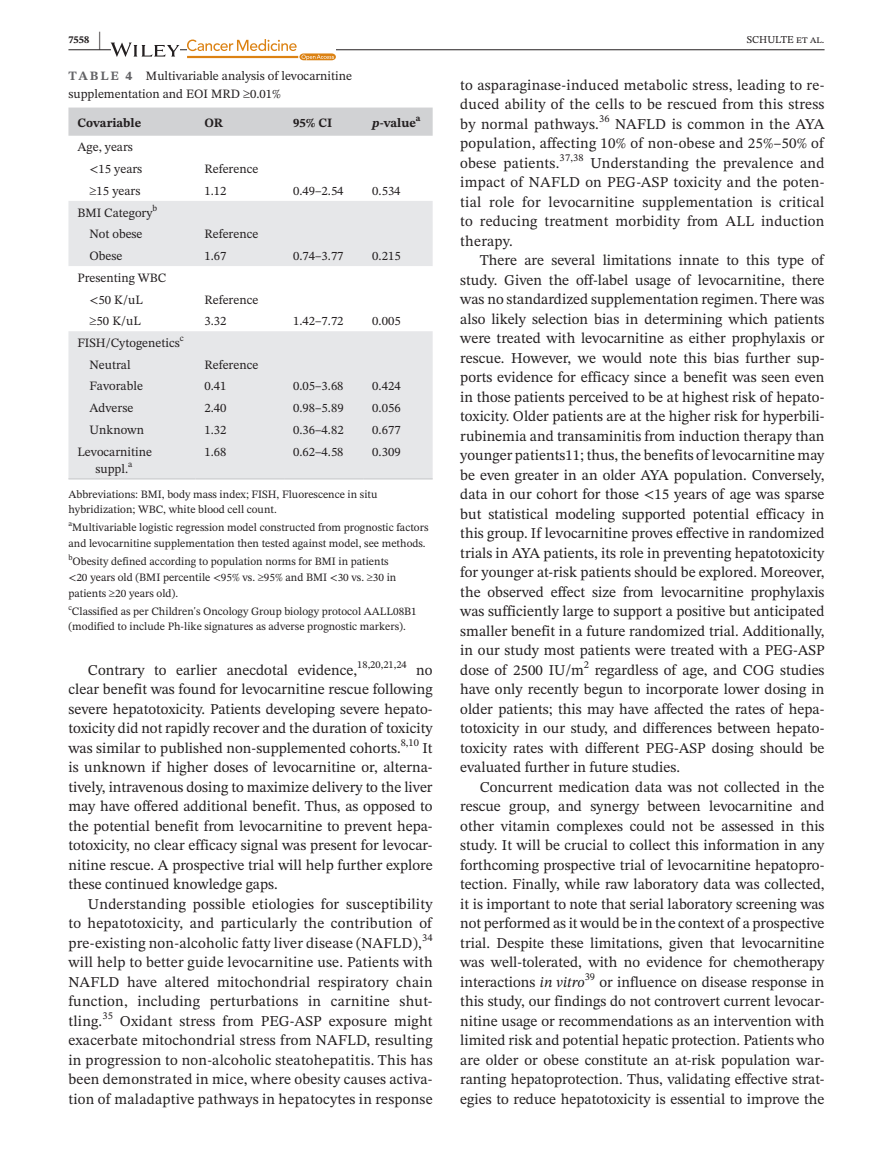
<style>
.page{position:relative;width:893px;height:1174px;background:#fff}
.page>*{position:absolute;margin:0;border:0;box-sizing:border-box;transform-origin:0 0}
.t1{font:15px/19.5px "STIX Two Text";color:#231f20;text-align:justify}
.t2{font:12.75px/21.8px "STIX Two Text";color:#231f20}
.t3{font:700 12.75px "STIX Two Text";color:#231f20}
.t4{font:11.25px/15.8px "STIX Two Text";color:#231f20}
.t5{font:10.5px "STIX Two Text";color:#231f20}
.t6{font:700 10.5px "STIX Two Text";color:#231f20}
.t7{font:7.8px "STIX Two Text";color:#231f20}
.s1{font-size:21px}
.s2{font-weight:700;color:#636366}
.s3{font-style:italic}
</style>
<div class="page">
<hr style="left:68px;top:49px;width:756px;height:1px;background:#231f20">
<svg style="left:111px;top:43px;width:68px;height:14px"></svg>
<svg style="left:187px;top:39px;width:149px;height:21px"></svg>
<div style="left:68px;top:108px;width:365px;height:28px;background:#d1d2d4"></div>
<svg style="left:68px;top:201px;width:365px;height:277px;fill:#e6e7e9"></svg>
<hr style="left:68px;top:478px;width:127px;height:1px;background:#d1d2d4">
<hr style="left:195px;top:478px;width:89px;height:1px;background:#d1d2d4">
<hr style="left:284px;top:478px;width:79px;height:1px;background:#d1d2d4">
<hr style="left:363px;top:478px;width:70px;height:1px;background:#d1d2d4">
<p class="t6" style="left:68px;top:32px;width:34px">7558 <span class="s1">|</span></p>
<p class="t5" style="left:747px;top:32px;width:79px">SCHULTE et al.</p>
<p class="t2" style="left:68px;top:66px;width:285px;line-height:18px"><span class="s2">TABLE 4</span> Multivariable analysis of levocarnitine supplementation and EOI MRD ≥0.01%</p>
<p class="t3" style="left:77px;top:113px;width:65px">Covariable</p>
<p class="t3" style="left:204px;top:113px;width:20px">OR</p>
<p class="t3" style="left:293px;top:113px;width:41px">95% CI</p>
<p class="t3" style="left:372px;top:113px;width:50px"><span class="s3">p</span>-value<sup>a</sup></p>
<p class="t2" style="left:89px;top:136px;width:54px;text-indent:-12px">Age, years &lt;15 years</p>
<p class="t2" style="left:204px;top:158px;width:55px">Reference</p>
<p class="t2" style="left:89px;top:180px;width:52px">≥15 years</p>
<p class="t2" style="left:204px;top:180px;width:24px">1.12</p>
<p class="t2" style="left:293px;top:180px;width:52px">0.49–2.54</p>
<p class="t2" style="left:372px;top:180px;width:30px">0.534</p>
<p class="t2" style="left:77px;top:201px;width:81px;text-align:center">BMI Category<sup>b<br></sup>Not obese</p>
<p class="t2" style="left:204px;top:223px;width:55px">Reference</p>
<p class="t2" style="left:89px;top:245px;width:34px">Obese</p>
<p class="t2" style="left:204px;top:245px;width:24px">1.67</p>
<p class="t2" style="left:293px;top:245px;width:52px">0.74–3.77</p>
<p class="t2" style="left:372px;top:245px;width:30px">0.215</p>
<p class="t2" style="left:89px;top:267px;width:78px;text-indent:-12px">Presenting WBC &lt;50 K/uL</p>
<p class="t2" style="left:204px;top:288px;width:55px">Reference</p>
<p class="t2" style="left:89px;top:310px;width:53px">≥50 K/uL</p>
<p class="t2" style="left:204px;top:310px;width:24px">3.32</p>
<p class="t2" style="left:293px;top:310px;width:52px">1.42–7.72</p>
<p class="t2" style="left:372px;top:310px;width:30px">0.005</p>
<p class="t2" style="left:89px;top:332px;width:96px;text-indent:-12px">FISH/Cytogenetics<sup>c<br></sup>Neutral</p>
<p class="t2" style="left:204px;top:353px;width:55px">Reference</p>
<p class="t2" style="left:89px;top:375px;width:55px">Favorable</p>
<p class="t2" style="left:204px;top:375px;width:24px">0.41</p>
<p class="t2" style="left:293px;top:375px;width:52px">0.05–3.68</p>
<p class="t2" style="left:372px;top:375px;width:30px">0.424</p>
<p class="t2" style="left:89px;top:397px;width:45px">Adverse</p>
<p class="t2" style="left:204px;top:397px;width:24px">2.40</p>
<p class="t2" style="left:293px;top:397px;width:52px">0.98–5.89</p>
<p class="t2" style="left:372px;top:397px;width:30px">0.056</p>
<p class="t2" style="left:89px;top:419px;width:56px">Unknown</p>
<p class="t2" style="left:204px;top:419px;width:24px">1.32</p>
<p class="t2" style="left:293px;top:419px;width:52px">0.36–4.82</p>
<p class="t2" style="left:372px;top:419px;width:30px">0.677</p>
<p class="t2" style="left:77px;top:442px;width:76px;line-height:17.2px;text-align:center">Levocarnitine suppl.<sup>a</sup></p>
<p class="t2" style="left:204px;top:440px;width:24px">1.68</p>
<p class="t2" style="left:293px;top:440px;width:52px">0.62–4.58</p>
<p class="t2" style="left:372px;top:440px;width:30px">0.309</p>
<p class="t4" style="left:68px;top:486px;width:311px">Abbreviations: BMI, body mass index; FISH, Fluorescence in situ hybridization; WBC, white blood cell count.</p>
<p class="t7" style="left:68px;top:518px;width:5px">a</p>
<p class="t4" style="left:68px;top:519px;width:361px;text-align:center">Multivariable logistic regression model constructed from prognostic factors and levocarnitine supplementation then tested against model, see methods.</p>
<p class="t7" style="left:68px;top:552px;width:6px">b</p>
<p class="t4" style="left:68px;top:553px;width:329px;text-indent:4px">Obesity defined according to population norms for BMI in patients &lt;20 years old (BMI percentile &lt;95% vs. ≥95% and BMI &lt;30 vs. ≥30 in patients ≥20 years old).</p>
<p class="t7" style="left:68px;top:601px;width:5px">c</p>
<p class="t4" style="left:68px;top:603px;width:350px;text-indent:4px">Classified as per Children's Oncology Group biology protocol AALL08B1 (modified to include Ph-like signatures as adverse prognostic markers).</p>
<p class="t1" style="left:88px;top:660px;width:271px">Contrary to earlier anecdotal evidence,</p>
<p class="t5" style="left:357px;top:657px;width:51px">18,20,21,24</p>
<p class="t1" style="left:68px;top:660px;width:366px;text-indent:348px">no clear benefit was found for levocarnitine rescue following severe hepatotoxicity. Patients developing severe hepato&shy;toxicity did not rapidly recover and the duration of toxicity was similar to published non-supplemented cohorts.</p>
<p class="t5" style="left:401px;top:735px;width:20px">8,10</p>
<p class="t1" style="left:68px;top:738px;width:366px;text-indent:354px">It is unknown if higher doses of levocarnitine or, alterna&shy;tively, intravenous dosing to maximize delivery to the liver may have offered additional benefit. Thus, as opposed to the potential benefit from levocarnitine to prevent hepa&shy;totoxicity, no clear efficacy signal was present for levocar&shy;nitine rescue. A prospective trial will help further explore these continued knowledge gaps.</p>
<p class="t1" style="left:68px;top:894px;width:366px;text-indent:19px">Understanding possible etiologies for susceptibility to hepatotoxicity, and particularly the contribution of pre-existing non-alcoholic fatty liver disease (NAFLD),</p>
<p class="t5" style="left:422px;top:930px;width:12px">34</p>
<p class="t1" style="left:68px;top:952px;width:366px">will help to better guide levocarnitine use. Patients with NAFLD have altered mitochondrial respiratory chain function, including perturbations in carnitine shut&shy;tling.</p>
<p class="t5" style="left:102px;top:1008px;width:12px">35</p>
<p class="t1" style="left:68px;top:1011px;width:366px;text-indent:51px">Oxidant stress from PEG-ASP exposure might exacerbate mitochondrial stress from NAFLD, resulting in progression to non-alcoholic steatohepatitis. This has been demonstrated in mice, where obesity causes activa&shy;tion of maladaptive pathways in hepatocytes in response</p>
<p class="t1" style="left:460px;top:75px;width:366px">to asparaginase-induced metabolic stress, leading to re&shy;duced ability of the cells to be rescued from this stress by normal pathways.<sup>36</sup> NAFLD is common in the AYA population, affecting 10% of non-obese and 25%–50% of obese patients.</p>
<p class="t5" style="left:560px;top:150px;width:26px">37,38</p>
<p class="t1" style="left:460px;top:153px;width:366px;text-indent:130px">Understanding the prevalence and impact of NAFLD on PEG-ASP toxicity and the poten&shy;tial role for levocarnitine supplementation is critical to reducing treatment morbidity from ALL induction therapy.</p>
<p class="t1" style="left:460px;top:250px;width:366px;text-indent:20px">There are several limitations innate to this type of study. Given the off-label usage of levocarnitine, there was no standardized supplementation regimen. There was also likely selection bias in determining which patients were treated with levocarnitine as either prophylaxis or rescue. However, we would note this bias further sup&shy;ports evidence for efficacy since a benefit was seen even in those patients perceived to be at highest risk of hepato&shy;toxicity. Older patients are at the higher risk for hyperbili&shy;rubinemia and transaminitis from induction therapy than younger patients11; thus, the benefits of levocarnitine may be even greater in an older AYA population. Conversely, data in our cohort for those &lt;15 years of age was sparse but statistical modeling supported potential efficacy in this group. If levocarnitine proves effective in randomized trials in AYA patients, its role in preventing hepatotoxicity for younger at-risk patients should be explored. Moreover, the observed effect size from levocarnitine prophylaxis was sufficiently large to support a positive but anticipated smaller benefit in a future randomized trial. Additionally, in our study most patients were treated with a PEG-ASP dose of 2500 IU/m<sup>2</sup> regardless of age, and COG studies have only recently begun to incorporate lower dosing in older patients; this may have affected the rates of hepa&shy;totoxicity in our study, and differences between hepato&shy;toxicity rates with different PEG-ASP dosing should be evaluated further in future studies.</p>
<p class="t1" style="left:460px;top:777px;width:366px;text-indent:20px">Concurrent medication data was not collected in the rescue group, and synergy between levocarnitine and other vitamin complexes could not be assessed in this study. It will be crucial to collect this information in any forthcoming prospective trial of levocarnitine hepatopro&shy;tection. Finally, while raw laboratory data was collected, it is important to note that serial laboratory screening was not performed as it would be in the context of a prospective trial. Despite these limitations, given that levocarnitine was well-tolerated, with no evidence for chemotherapy interactions <span class="s3">in vitro</span></p>
<p class="t5" style="left:585px;top:969px;width:12px">39</p>
<p class="t1" style="left:460px;top:972px;width:366px;text-indent:139px">or influence on disease response in this study, our findings do not controvert current levocar&shy;nitine usage or recommendations as an intervention with limited risk and potential hepatic protection. Patients who are older or obese constitute an at-risk population war&shy;ranting hepatoprotection. Thus, validating effective strat&shy;egies to reduce hepatotoxicity is essential to improve the</p>
</div>
